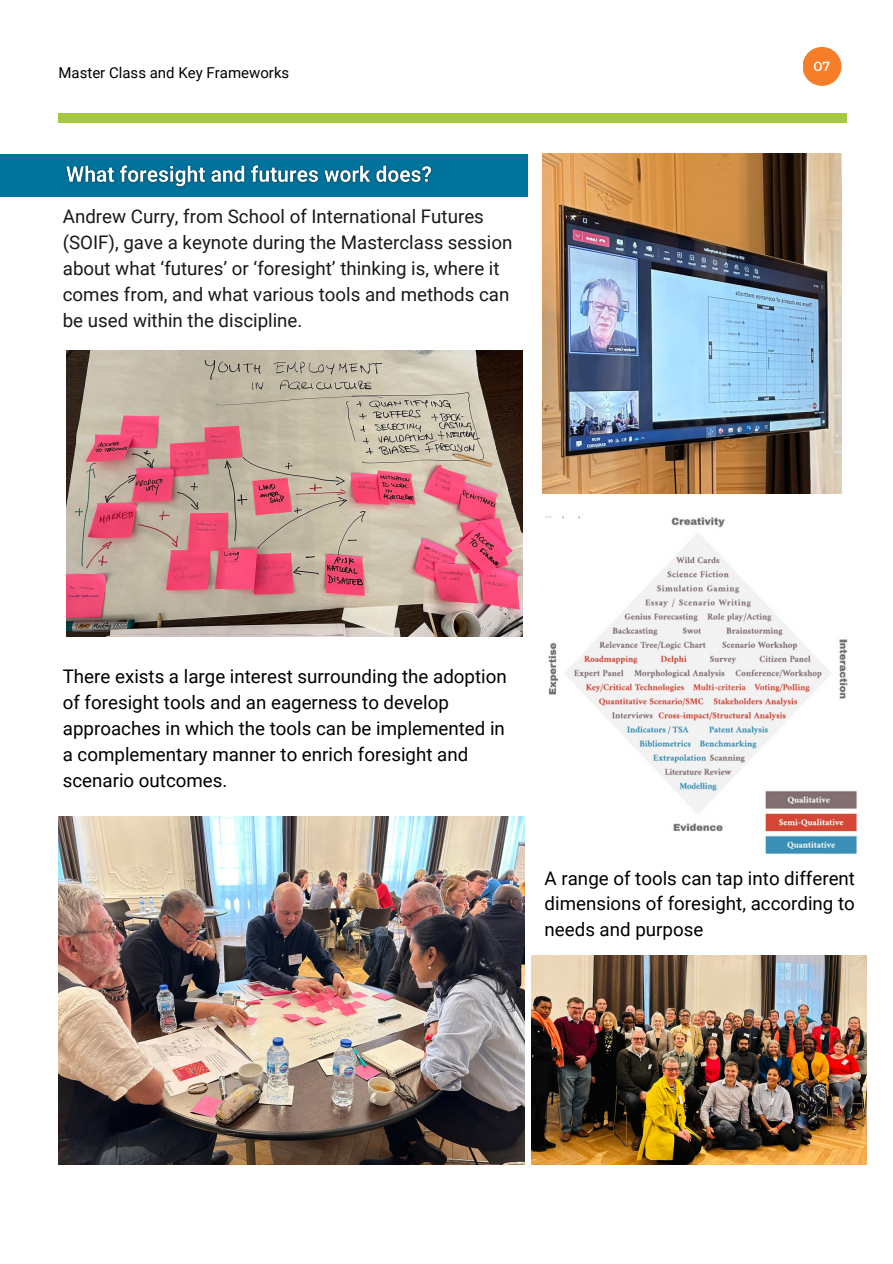
<style>
.page{position:relative;width:893px;height:1264px;background:#fff}
.page>*{position:absolute;margin:0;border:0;box-sizing:border-box;transform-origin:0 0}
.t1{font:18.75px/25.8px "Roboto";color:#000}
.t2{font:18.75px/25.8px "Roboto";color:#191919}
.t3{font:15px "Roboto";color:#000}
.t4{font:13.2px "Montserrat";color:#fff}
</style>
<div class="page">
<img style="left:58px;top:816px;width:466px;height:348px">
<div style="left:58px;top:114px;width:788px;height:9px;background:#a4c83f"></div>
<svg style="left:803px;top:47px;width:38px;height:39px"></svg>
<img style="left:531px;top:955px;width:335px;height:209px">
<img style="left:66px;top:350px;width:456px;height:286px">
<img style="left:542px;top:154px;width:299px;height:339px">
<div style="left:0;top:154px;width:527px;height:43px;background:#00739d"></div>
<img style="left:546px;top:516px;width:311px;height:338px">
<img style="left:66px;top:165px;width:366px;height:23px">
<p class="t3" style="left:58px;top:64px;width:232px">Master Class and Key Frameworks</p>
<p class="t2" style="left:63px;top:204px;width:451px">Andrew Curry, from School of International Futures (SOIF), gave a keynote during the Masterclass session about what ‘futures’ or ‘foresight’ thinking is, where it comes from, and what various tools and methods can be used within the discipline.</p>
<p class="t4" style="left:813px;top:57px;width:18px">07</p>
<p class="t1" style="left:63px;top:664px;width:445px">There exists a large interest surrounding the adoption of foresight tools and an eagerness to develop approaches in which the tools can be implemented in a complementary manner to enrich foresight and scenario outcomes.</p>
<p class="t1" style="left:544px;top:865px;width:312px;text-align:justify">A range of tools can tap into different dimensions of foresight, according to needs and purpose</p>
</div>
